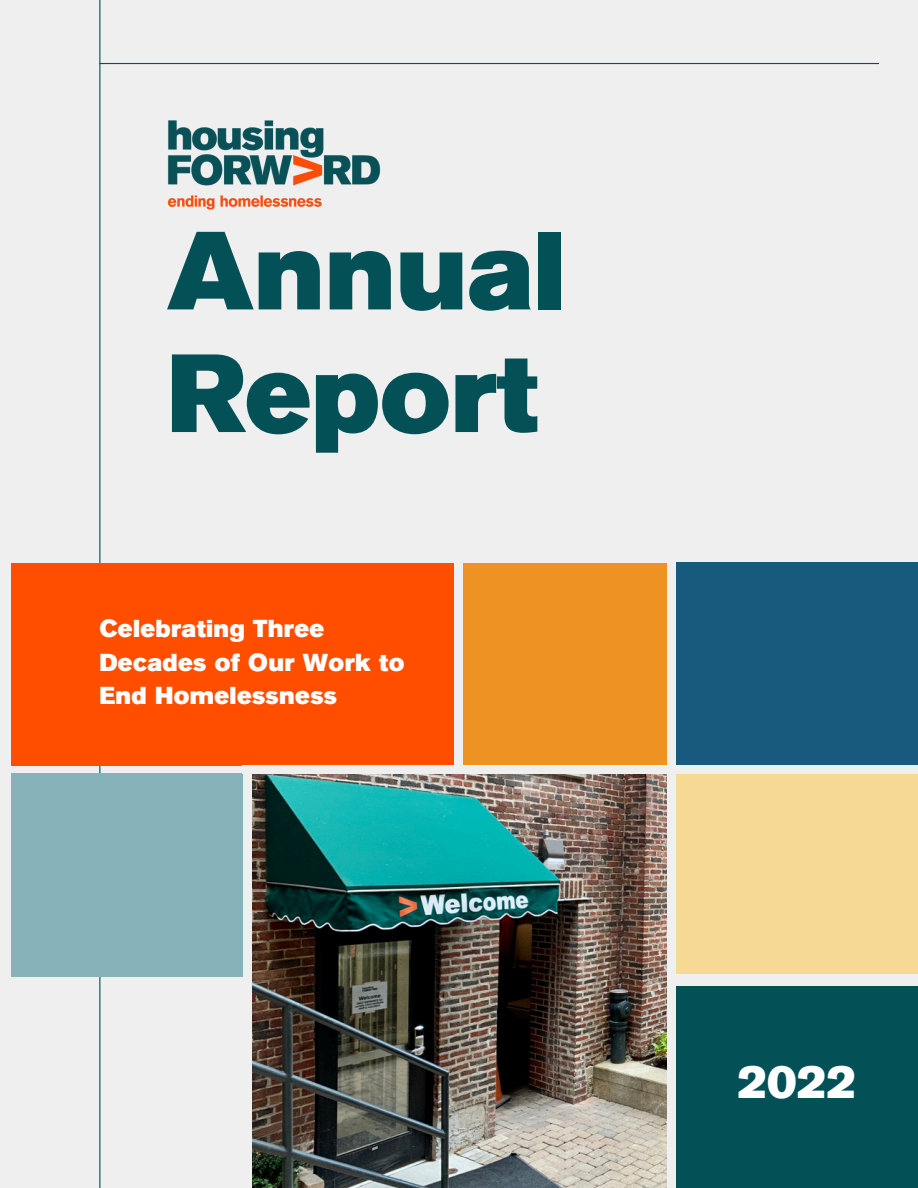
<style>
.page{position:relative;width:918px;height:1188px;background:#efefef}
.page>*{position:absolute;margin:0;border:0;box-sizing:border-box;transform-origin:0 0}
.t1{font:109.95px/122.7px "Akzidenz Grotesk Pro Super";color:#035157}
.t2{font:45.9px "Akzidenz Grotesk Pro Super";color:#fff}
.t3{font:24.45px/33.8px "Akzidenz Grotesk Pro Super";letter-spacing:.015em;color:#fff}
</style>
<div class="page">
<img style="left:252px;top:774px;width:415px;height:414px">
<div style="left:463px;top:563px;width:204px;height:203px;background:#ee9323"></div>
<hr style="left:99px;top:0;width:1px;height:1188px;background:#035157">
<div style="left:11px;top:773px;width:232px;height:204px;background:#85b3b9"></div>
<div style="left:675px;top:562px;width:243px;height:203px;background:#185a7d"></div>
<div style="left:675px;top:984px;width:243px;height:204px;background:#035157"></div>
<div style="left:675px;top:769px;width:243px;height:212px;background:#f6d995"></div>
<div style="left:11px;top:563px;width:448px;height:202px;background:#ff4e00"></div>
<hr style="left:99px;top:63px;width:780px;height:1px;background:#035157">
<div style="left:455px;top:554px;width:8px;height:215px;background:#efefef"></div>
<div style="left:243px;top:765px;width:675px;height:8px;background:#efefef"></div>
<div style="left:671px;top:974px;width:247px;height:12px;background:#efefef"></div>
<img style="left:167px;top:121px;width:214px;height:88px">
<p class="t1" style="left:167px;top:221px;width:400px">Annual<br>Report</p>
<h2 class="t3" style="left:99px;top:614px;width:307px">Celebrating Three<br>Decades of Our Work to<br>End Homelessness</h2>
<p class="t2" style="left:737px;top:1063px;width:120px">2022</p>
</div>
